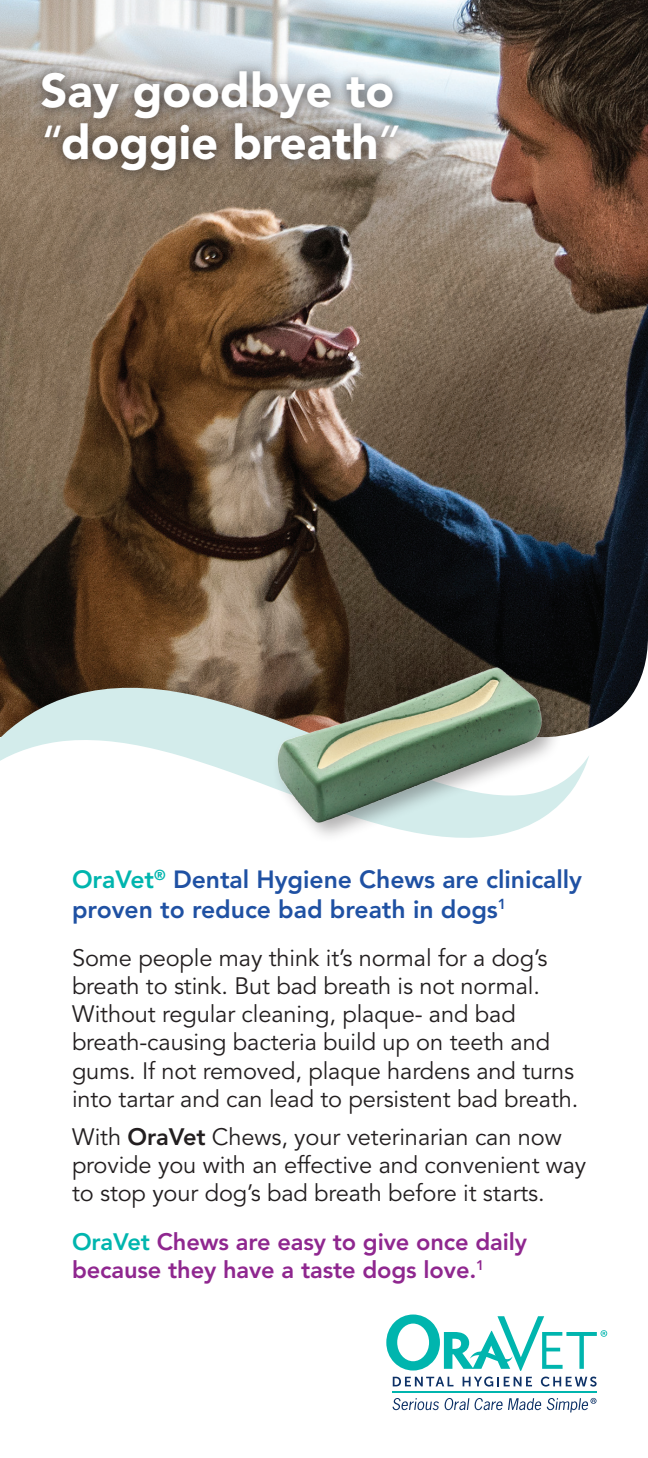
<style>
.page{position:relative;width:648px;height:1458px;background:#fff}
.page>*{position:absolute;margin:0;border:0;box-sizing:border-box;transform-origin:0 0}
.t1{font:900 47.25px/51.8px "Avenir LT Std";color:#fff}
.t2{font:800 24.75px/29.2px "Avenir LT Std";color:#1f51a3}
.t3{font:23.62px/28.1px "Avenir LT Std";letter-spacing:-.005em;color:#231f20}
.t4{font:800 23.62px/28.1px "Avenir LT Std";letter-spacing:-.005em;color:#8f278f}
.s1{font-weight:500}
.s2{font-weight:400;font-style:italic}
.s3{color:#00b5ae}
.s4{font-weight:800}
</style>
<div class="page">
<img style="left:0;top:0;width:648px;height:728px">
<div style="left:31px;top:59px;width:378px;height:124px;background:#231f20;opacity:.75"></div>
<svg style="left:0;top:685px;width:589px;height:111px"></svg>
<img style="left:223px;top:633px;width:344px;height:205px">
<svg style="left:393px;top:1377px;width:61px;height:9px"></svg>
<svg style="left:463px;top:1377px;width:69px;height:10px"></svg>
<svg style="left:541px;top:1377px;width:56px;height:10px"></svg>
<hr style="left:392px;top:1391px;width:205px;height:1px;background:#00b5ae">
<svg style="left:386px;top:1315px;width:221px;height:56px"></svg>
<svg style="left:393px;top:1398px;width:148px;height:12px"></svg>
<svg style="left:547px;top:1398px;width:50px;height:14px"></svg>
<p class="t1" style="left:40px;top:65px;width:359px">Say goodbye to <span class="s1">“</span>doggie breath<span class="s2">”</span></p>
<p class="t2" style="left:72px;top:865px;width:512px"><span class="s3">OraVet</span><sup>®</sup> Dental Hygiene Chews are clinically proven to reduce bad breath in dogs<sup>1</sup></p>
<p class="t3" style="left:72px;top:944px;width:508px">Some people may think it’s normal for a dog’s breath to stink. But bad breath is not normal.<br>Without regular cleaning, plaque- and bad breath-causing bacteria build up on teeth and gums. If not removed, plaque hardens and turns into tartar and can lead to persistent bad breath.</p>
<p class="t3" style="left:72px;top:1123px;width:516px">With <span class="s4">OraVet</span> Chews, your veterinarian can now provide you with an effective and convenient way to stop your dog’s bad breath before it starts.</p>
<p class="t4" style="left:72px;top:1227px;width:457px"><span class="s3">OraVet</span> Chews are easy to give once daily because they have a taste dogs love.<sup>1</sup></p>
</div>
